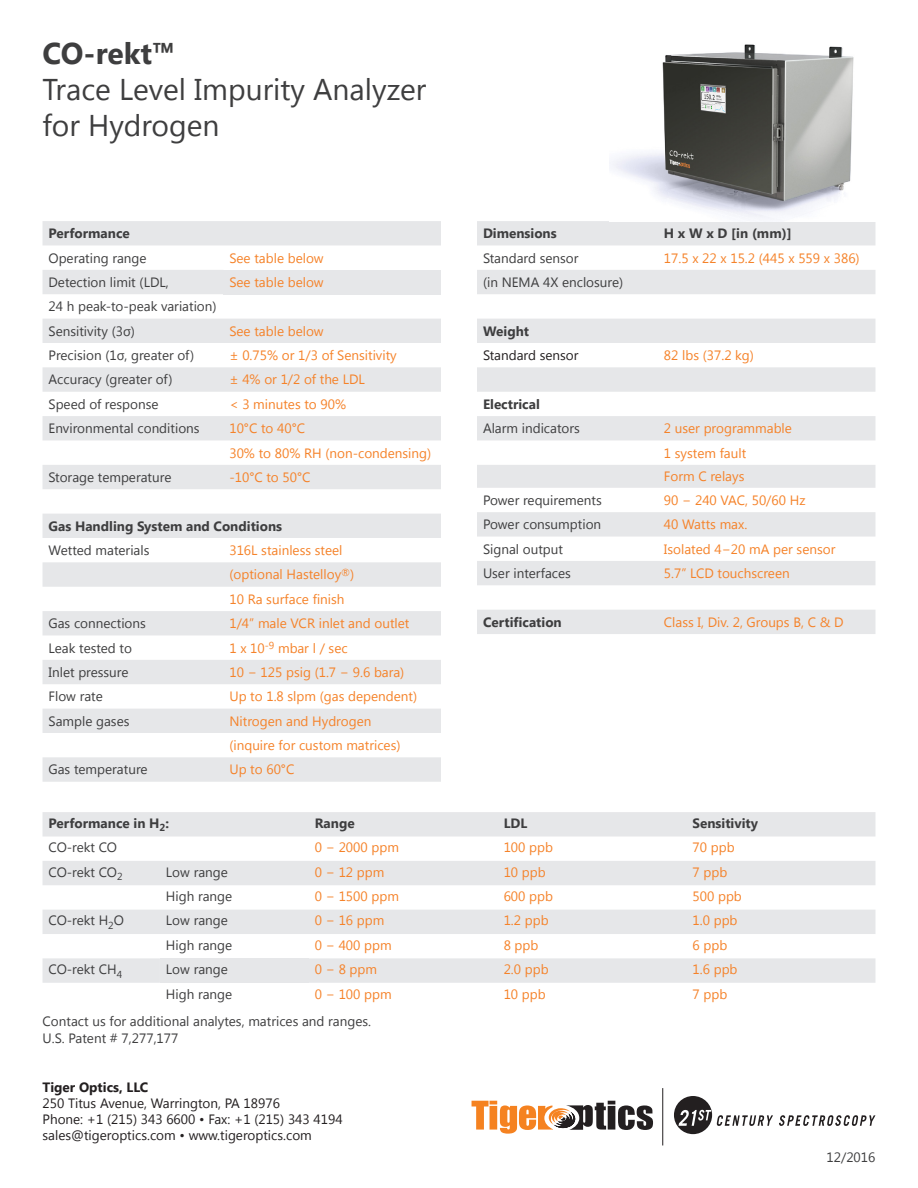
<style>
.page{position:relative;width:918px;height:1188px;background:#fff}
.page>*{position:absolute;margin:0;border:0;box-sizing:border-box;transform-origin:0 0}
.t1{font:30px/36px "Segoe UI";color:#3e3e3f}
.t2{font:700 30px "Segoe UI";letter-spacing:-.005em;color:#3e3e3f}
.t3{font:13.5px "Segoe UI";color:#f58229}
.t4{font:13.5px "Segoe UI";color:#3e3e3f}
.t5{font:700 13.5px "Segoe UI";color:#3e3e3f}
.t6{font:13.5px "Segoe UI";color:#231f20}
.t7{font:700 13.5px "Segoe UI";color:#231f20}
</style>
<div class="page">
<svg style="left:472px;top:1101px;width:181px;height:33px"></svg>
<div style="left:674px;top:1096px;width:38px;height:38px;background:#231f20;border-radius:50%"></div>
<svg style="left:779px;top:1115px;width:96px;height:11px"></svg>
<svg style="left:679px;top:1110px;width:94px;height:16px"></svg>
<hr style="left:662px;top:1088px;width:1px;height:57px;background:#231f20">
<svg style="left:43px;top:221px;width:398px;height:561px;fill:#ecedee"></svg>
<div style="left:223px;top:270px;width:218px;height:24px;background:#e6e7e9"></div>
<svg style="left:477px;top:221px;width:398px;height:413px;fill:#e6e7e9"></svg>
<img style="left:610px;top:44px;width:244px;height:175px">
<svg style="left:43px;top:812px;width:832px;height:171px;fill:#e6e7e9"></svg>
<div style="left:160px;top:958px;width:149px;height:25px;background:#e6e7e9"></div>
<p class="t2" style="left:43px;top:32px;width:134px">CO-rekt™</p>
<p class="t1" style="left:43px;top:70px;width:385px">Trace Level Impurity Analyzer for Hydrogen</p>
<p class="t5" style="left:49px;top:224px;width:83px">Performance</p>
<p class="t4" style="left:49px;top:248px;width:100px">Operating range</p>
<p class="t3" style="left:229px;top:248px;width:96px">See table below</p>
<p class="t4" style="left:49px;top:273px;width:122px">Detection limit (LDL,</p>
<p class="t3" style="left:229px;top:273px;width:96px">See table below</p>
<p class="t4" style="left:49px;top:297px;width:170px">24 h peak-to-peak variation)</p>
<p class="t4" style="left:49px;top:322px;width:88px">Sensitivity (3σ)</p>
<p class="t3" style="left:229px;top:322px;width:96px">See table below</p>
<p class="t4" style="left:49px;top:346px;width:147px">Precision (1σ, greater of)</p>
<p class="t3" style="left:229px;top:346px;width:169px">± 0.75% or 1/3 of Sensitivity</p>
<p class="t4" style="left:49px;top:370px;width:126px">Accuracy (greater of)</p>
<p class="t3" style="left:229px;top:370px;width:137px">± 4% or 1/2 of the LDL</p>
<p class="t4" style="left:49px;top:395px;width:112px">Speed of response</p>
<p class="t3" style="left:229px;top:395px;width:118px">&lt; 3 minutes to 90%</p>
<p class="t4" style="left:49px;top:419px;width:153px">Environmental conditions</p>
<p class="t3" style="left:229px;top:419px;width:77px">10°C to 40°C</p>
<p class="t3" style="left:229px;top:443px;width:203px">30% to 80% RH (non-condensing)</p>
<p class="t4" style="left:49px;top:468px;width:124px">Storage temperature</p>
<p class="t3" style="left:229px;top:468px;width:83px">-10°C to 50°C</p>
<p class="t5" style="left:49px;top:516px;width:235px">Gas Handling System and Conditions</p>
<p class="t4" style="left:49px;top:541px;width:102px">Wetted materials</p>
<p class="t3" style="left:229px;top:541px;width:115px">316L stainless steel</p>
<p class="t3" style="left:229px;top:565px;width:126px">(optional Hastelloy<sup>®</sup>)</p>
<p class="t3" style="left:229px;top:590px;width:117px">10 Ra surface finish</p>
<p class="t4" style="left:49px;top:614px;width:99px">Gas connections</p>
<p class="t3" style="left:229px;top:614px;width:182px">1/4” male VCR inlet and outlet</p>
<p class="t4" style="left:49px;top:638px;width:85px">Leak tested to</p>
<p class="t3" style="left:229px;top:638px;width:120px">1 x 10<sup>-9</sup> mbar l / sec</p>
<p class="t4" style="left:49px;top:663px;width:82px">Inlet pressure</p>
<p class="t3" style="left:229px;top:663px;width:176px">10 − 125 psig (1.7 − 9.6 bara)</p>
<p class="t4" style="left:49px;top:687px;width:56px">Flow rate</p>
<p class="t3" style="left:229px;top:687px;width:189px">Up to 1.8 slpm (gas dependent)</p>
<p class="t4" style="left:49px;top:712px;width:82px">Sample gases</p>
<p class="t3" style="left:229px;top:712px;width:143px">Nitrogen and Hydrogen</p>
<p class="t3" style="left:229px;top:736px;width:173px">(inquire for custom matrices)</p>
<p class="t4" style="left:49px;top:760px;width:101px">Gas temperature</p>
<p class="t3" style="left:229px;top:760px;width:66px">Up to 60°C</p>
<p class="t5" style="left:483px;top:224px;width:75px">Dimensions</p>
<p class="t5" style="left:664px;top:224px;width:129px">H x W x D [in (mm)]</p>
<p class="t4" style="left:483px;top:248px;width:97px">Standard sensor</p>
<p class="t3" style="left:664px;top:248px;width:197px">17.5 x 22 x 15.2 (445 x 559 x 386)</p>
<p class="t4" style="left:483px;top:273px;width:142px">(in NEMA 4X enclosure)</p>
<p class="t5" style="left:483px;top:321px;width:48px">Weight</p>
<p class="t6" style="left:483px;top:346px;width:97px">Standard sensor</p>
<p class="t3" style="left:664px;top:346px;width:91px">82 lbs (37.2 kg)</p>
<p class="t5" style="left:483px;top:394px;width:58px">Electrical</p>
<p class="t4" style="left:483px;top:419px;width:98px">Alarm indicators</p>
<p class="t3" style="left:664px;top:419px;width:130px">2 user programmable</p>
<p class="t3" style="left:664px;top:443px;width:84px">1 system fault</p>
<p class="t3" style="left:664px;top:467px;width:82px">Form C relays</p>
<p class="t4" style="left:483px;top:491px;width:120px">Power requirements</p>
<p class="t3" style="left:664px;top:491px;width:143px">90 − 240 VAC, 50/60 Hz</p>
<p class="t4" style="left:483px;top:515px;width:120px">Power consumption</p>
<p class="t3" style="left:664px;top:515px;width:85px">40 Watts max.</p>
<p class="t4" style="left:483px;top:539px;width:82px">Signal output</p>
<p class="t3" style="left:664px;top:539px;width:173px">Isolated 4−20 mA per sensor</p>
<p class="t4" style="left:483px;top:564px;width:89px">User interfaces</p>
<p class="t3" style="left:664px;top:564px;width:127px">5.7” LCD touchscreen</p>
<p class="t5" style="left:483px;top:612px;width:80px">Certification</p>
<p class="t3" style="left:664px;top:613px;width:181px">Class I, Div. 2, Groups B, C &amp; D</p>
<p class="t5" style="left:49px;top:814px;width:122px">Performance in H<sub>2</sub>:</p>
<p class="t5" style="left:315px;top:814px;width:41px">Range</p>
<p class="t5" style="left:504px;top:814px;width:25px">LDL</p>
<p class="t5" style="left:693px;top:814px;width:67px">Sensitivity</p>
<p class="t4" style="left:49px;top:838px;width:70px">CO-rekt CO</p>
<p class="t3" style="left:315px;top:838px;width:86px">0 − 2000 ppm</p>
<p class="t3" style="left:504px;top:838px;width:51px">100 ppb</p>
<p class="t3" style="left:693px;top:838px;width:44px">70 ppb</p>
<p class="t4" style="left:49px;top:863px;width:76px">CO-rekt CO<sub>2</sub></p>
<p class="t4" style="left:166px;top:863px;width:63px">Low range</p>
<p class="t3" style="left:315px;top:863px;width:71px">0 − 12 ppm</p>
<p class="t3" style="left:504px;top:863px;width:44px">10 ppb</p>
<p class="t3" style="left:693px;top:863px;width:36px">7 ppb</p>
<p class="t4" style="left:166px;top:887px;width:68px">High range</p>
<p class="t3" style="left:315px;top:887px;width:86px">0 − 1500 ppm</p>
<p class="t3" style="left:504px;top:887px;width:51px">600 ppb</p>
<p class="t3" style="left:693px;top:887px;width:51px">500 ppb</p>
<p class="t4" style="left:49px;top:911px;width:77px">CO-rekt H<sub>2</sub>O</p>
<p class="t4" style="left:166px;top:911px;width:63px">Low range</p>
<p class="t3" style="left:315px;top:911px;width:71px">0 − 16 ppm</p>
<p class="t3" style="left:504px;top:911px;width:46px">1.2 ppb</p>
<p class="t3" style="left:693px;top:911px;width:46px">1.0 ppb</p>
<p class="t4" style="left:166px;top:936px;width:68px">High range</p>
<p class="t3" style="left:315px;top:936px;width:78px">0 − 400 ppm</p>
<p class="t3" style="left:504px;top:936px;width:36px">8 ppb</p>
<p class="t3" style="left:693px;top:936px;width:36px">6 ppb</p>
<p class="t4" style="left:49px;top:960px;width:75px">CO-rekt CH<sub>4</sub></p>
<p class="t4" style="left:166px;top:960px;width:63px">Low range</p>
<p class="t3" style="left:315px;top:960px;width:64px">0 − 8 ppm</p>
<p class="t3" style="left:504px;top:960px;width:46px">2.0 ppb</p>
<p class="t3" style="left:693px;top:960px;width:46px">1.6 ppb</p>
<p class="t4" style="left:166px;top:984px;width:68px">High range</p>
<p class="t3" style="left:315px;top:984px;width:78px">0 − 100 ppm</p>
<p class="t3" style="left:504px;top:984px;width:44px">10 ppb</p>
<p class="t3" style="left:693px;top:984px;width:36px">7 ppb</p>
<p class="t4" style="left:43px;top:1012px;width:330px">Contact us for additional analytes, matrices and ranges.</p>
<p class="t4" style="left:43px;top:1028px;width:137px">U.S. Patent # 7,277,177</p>
<p class="t7" style="left:43px;top:1077px;width:107px">Tiger Optics, LLC</p>
<p class="t6" style="left:43px;top:1094px;width:239px">250 Titus Avenue, Warrington, PA 18976</p>
<p class="t6" style="left:43px;top:1110px;width:302px">Phone: +1 (215) 343 6600 • Fax: +1 (215) 343 4194</p>
<p class="t6" style="left:43px;top:1126px;width:271px">sales@tigeroptics.com • www.tigeroptics.com</p>
<p class="t4" style="left:827px;top:1147px;width:50px">12/2016</p>
</div>
